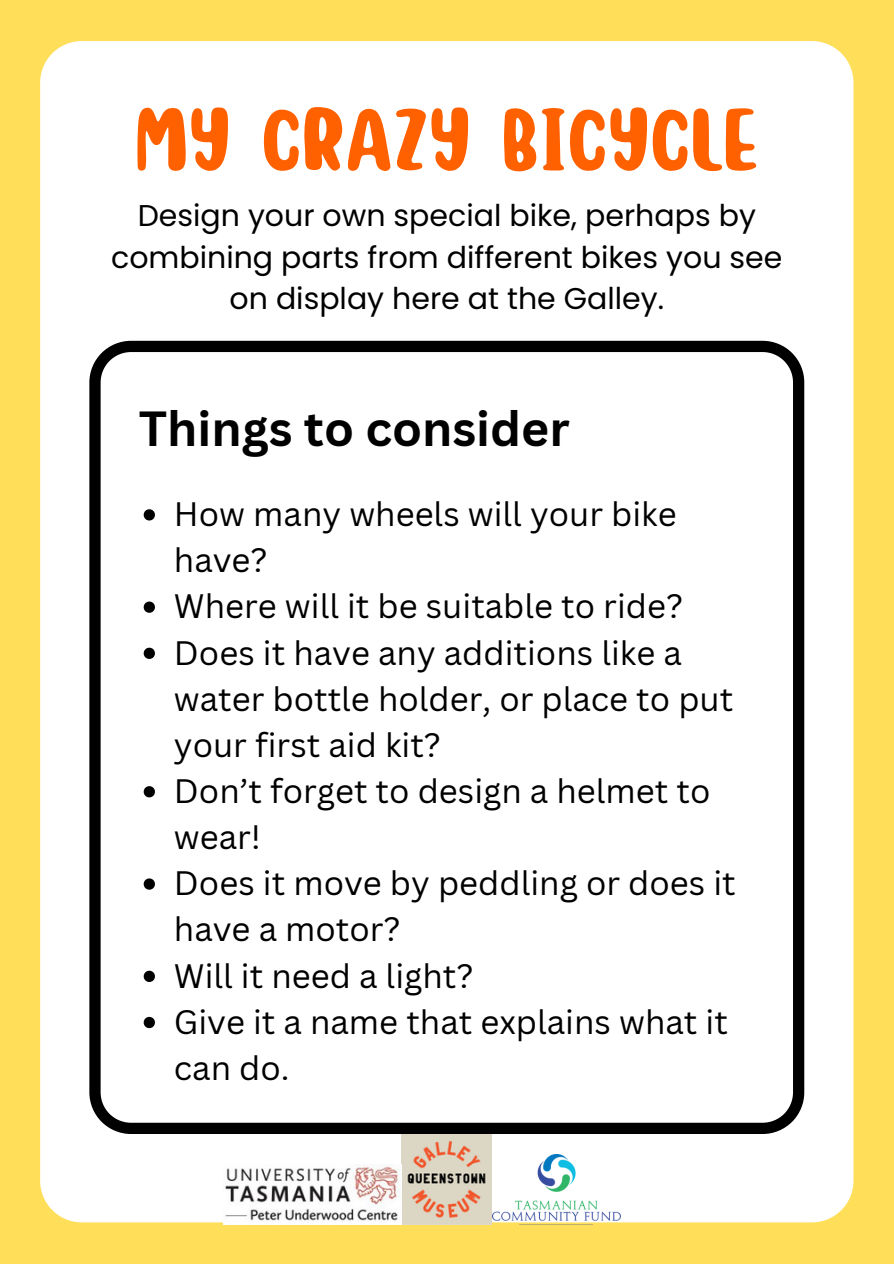
<style>
.page{position:relative;width:894px;height:1264px;background:#fff}
.page>*{position:absolute;margin:0;border:0;box-sizing:border-box;transform-origin:0 0}
.t1{font:94.5px "Monkey";color:#ff6100}
.t2{font:700 48px "Canva Sans";color:#000}
.t3{font:33px/46.2px "Canva Sans";color:#000}
.t4{font:30px/41.7px "Poppins";color:#000;text-align:center}
</style>
<div class="page">
<div style="left:0;top:0;width:893px;height:1263px;background:#ffde59"></div>
<div style="left:40px;top:41px;width:813px;height:1181px;background:#fff"></div>
<div style="left:89px;top:341px;width:715px;height:792px;background:#fff"></div>
<svg style="left:144px;top:509px;width:11px;height:11px"></svg>
<svg style="left:144px;top:601px;width:11px;height:12px"></svg>
<svg style="left:144px;top:647px;width:11px;height:12px"></svg>
<svg style="left:144px;top:786px;width:11px;height:11px"></svg>
<svg style="left:144px;top:878px;width:11px;height:11px"></svg>
<svg style="left:144px;top:970px;width:11px;height:12px"></svg>
<svg style="left:144px;top:1016px;width:11px;height:12px"></svg>
<img style="left:401px;top:1133px;width:90px;height:90px">
<img style="left:223px;top:1163px;width:178px;height:61px">
<img style="left:492px;top:1154px;width:128px;height:69px">
<h1 class="t1" style="left:135px;top:94px;width:625px">MY CRAZY BICYCLE</h1>
<p class="t4" style="left:111px;top:195px;width:672px">Design your own special bike, perhaps by combining parts from different bikes you see on display here at the Galley.</p>
<h2 class="t2" style="left:139px;top:395px;width:432px">Things to consider</h2>
<p class="t3" style="left:174px;top:490px;width:504px">How many wheels will your bike have?</p>
<p class="t3" style="left:174px;top:582px;width:510px">Where will it be suitable to ride?</p>
<p class="t3" style="left:174px;top:628px;width:560px">Does it have any additions like a water bottle holder, or place to put your first aid kit?</p>
<p class="t3" style="left:174px;top:767px;width:538px">Don’t forget to design a helmet to wear!</p>
<p class="t3" style="left:174px;top:859px;width:563px">Does it move by peddling or does it have a motor?</p>
<p class="t3" style="left:174px;top:951px;width:301px">Will it need a light?</p>
<p class="t3" style="left:174px;top:997px;width:555px">Give it a name that explains what it can do.</p>
</div>
